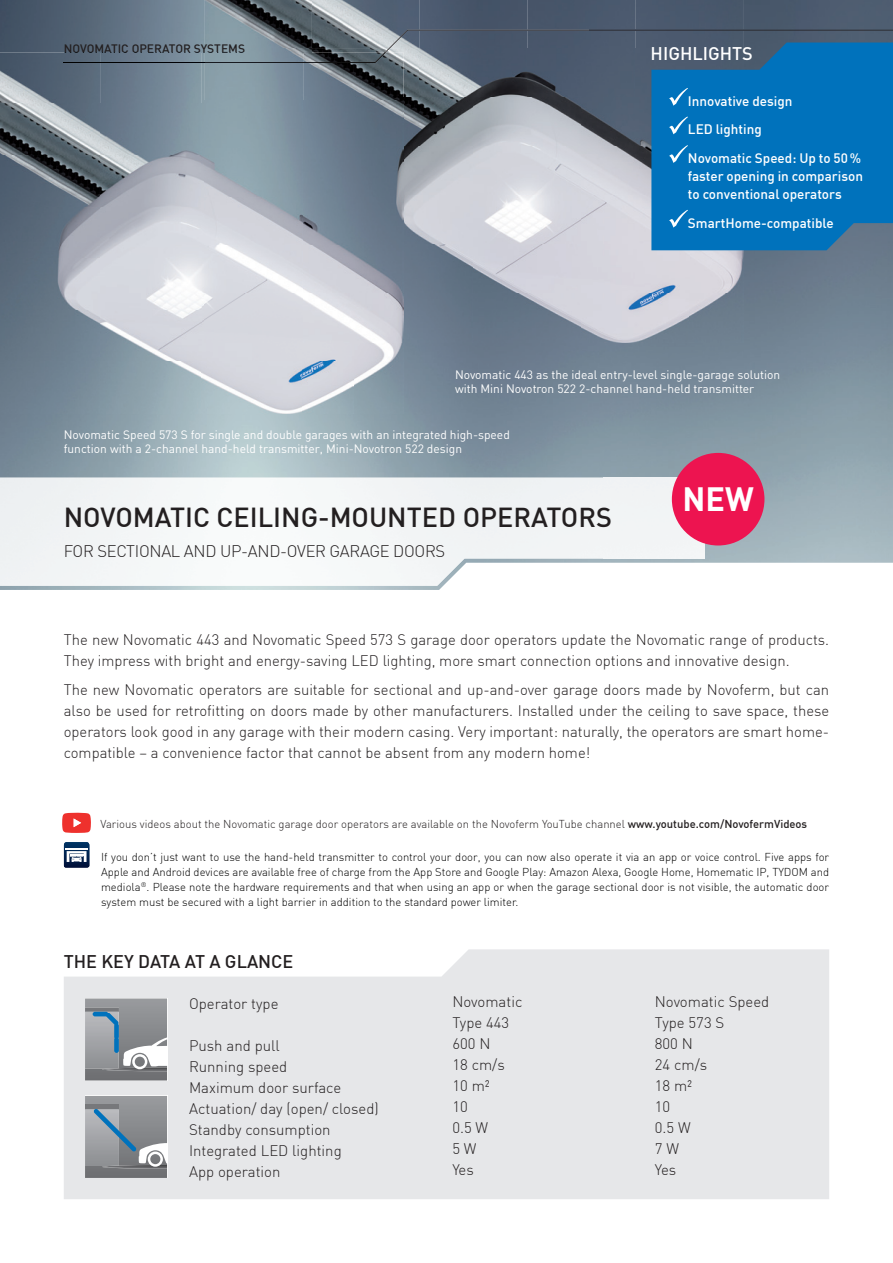
<style>
.page{position:relative;width:893px;height:1263px;background:#fff}
.page>*{position:absolute;margin:0;border:0;box-sizing:border-box;transform-origin:0 0}
.t1{font:700 33px "DIN";color:#fff}
.t2{font:500 27px "DIN";color:#231f20}
.t3{font:500 18px "DIN";color:#231f20}
.t4{font:500 18px "DIN";color:#fff}
.t5{font:300 16.5px "DIN";letter-spacing:-.02em;color:#231f20}
.t6{font:300 15px/21px "DIN";color:#231f20}
.t7{font:500 13.5px/28.7px "DIN";color:#fff}
.t8{font:12px/14.4px "DIN";color:#fff}
.t9{font:500 12px "DIN";color:#231f20}
.t10{font:300 11.25px/15px "DIN";color:#000;text-align:justify}
.t11{font:300 11.25px "DIN";color:#231f20}
.s1{font-weight:500}
</style>
<div class="page">
<img style="left:0;top:0;width:893px;height:590px">
<img style="left:204px;top:0;width:539px;height:30px">
<img style="left:403px;top:63px;width:248px;height:35px">
<img style="left:403px;top:98px;width:340px;height:244px">
<div style="left:0;top:478px;width:604px;height:108px;background:#f3f5f6"></div>
<div style="left:604px;top:478px;width:101px;height:80px;background:#f2f4f5"></div>
<img style="left:64px;top:842px;width:25px;height:25px">
<svg style="left:67px;top:851px;width:20px;height:11px"></svg>
<hr style="left:66px;top:848px;width:22px;height:2px;background:#fff">
<svg style="left:62px;top:813px;width:29px;height:20px"></svg>
<svg style="left:64px;top:30px;width:829px;height:33px"></svg>
<img style="left:0;top:52px;width:202px;height:310px">
<img style="left:202px;top:53px;width:2px;height:206px">
<img style="left:202px;top:259px;width:50px;height:103px">
<div style="left:252px;top:342px;width:101px;height:20px;background:#d7d8df"></div>
<img style="left:353px;top:342px;width:50px;height:72px">
<img style="left:0;top:362px;width:353px;height:52px">
<img style="left:204px;top:52px;width:199px;height:290px">
<img style="left:65px;top:52px;width:139px;height:1px">
<img style="left:64px;top:62px;width:140px;height:1px">
<img style="left:204px;top:52px;width:182px;height:11px">
<div style="left:64px;top:949px;width:765px;height:250px;background:#e6e7e9"></div>
<svg style="left:85px;top:1096px;width:82px;height:82px"></svg>
<svg style="left:85px;top:998px;width:82px;height:82px"></svg>
<div style="left:114px;top:1023px;width:5px;height:16px;background:#0072bc;border-radius:2px"></div>
<div style="left:114px;top:1037px;width:5px;height:16px;background:#0072bc;border-radius:2px"></div>
<hr style="left:93px;top:1012px;width:15px;height:4px;background:#0072bc;border-radius:2px">
<div style="left:672px;top:453px;width:92px;height:92px;background:#ed1450;border-radius:50%"></div>
<svg style="left:651px;top:43px;width:242px;height:207px;fill:#0072bc"></svg>
<svg style="left:669px;top:88px;width:19px;height:18px"></svg>
<svg style="left:669px;top:116px;width:19px;height:18px"></svg>
<svg style="left:669px;top:145px;width:19px;height:18px"></svg>
<svg style="left:669px;top:210px;width:19px;height:18px"></svg>
<p class="t9" style="left:64px;top:41px;width:183px">NOVOMATIC OPERATOR SYSTEMS</p>
<p class="t4" style="left:651px;top:42px;width:104px">HIGHLIGHTS</p>
<p class="t7" style="left:688px;top:86px;width:175px">Innovative design<br>LED lighting<br>Novomatic Speed: Up to 50 %</p>
<p class="t7" style="left:688px;top:167px;width:177px;line-height:18px">faster opening in comparison to conventional operators</p>
<p class="t7" style="left:688px;top:208px;width:147px">SmartHome-compatible</p>
<p class="t8" style="left:455px;top:367px;width:327px">Novomatic 443 as the ideal entry-level single-garage solution with Mini Novotron 522 2-channel hand-held transmitter</p>
<p class="t8" style="left:64px;top:427px;width:448px">Novomatic Speed 573 S for single and double garages with an integrated high-speed function with a 2-channel hand-held transmitter, Mini-Novotron 522 design</p>
<h2 class="t2" style="left:64px;top:499px;width:550px">NOVOMATIC CEILING-MOUNTED OPERATORS</h2>
<p class="t5" style="left:64px;top:540px;width:383px">FOR SECTIONAL AND UP-AND-OVER GARAGE DOORS</p>
<h1 class="t1" style="left:682px;top:477px;width:73px">NEW</h1>
<p class="t6" style="left:64px;top:629px;width:767px">The new Novomatic 443 and Novomatic Speed 573 S garage door operators update the Novomatic range of products.<br>They impress with bright and energy-saving LED lighting, more smart connection options and innovative design.</p>
<p class="t6" style="left:64px;top:679px;width:767px;text-align:justify">The new Novomatic operators are suitable for sectional and up-and-over garage doors made by Novoferm, but can also be used for retrofitting on doors made by other manufacturers. Installed under the ceiling to save space, these operators look good in any garage with their modern casing. Very important: naturally, the operators are smart home&shy;compatible – a convenience factor that cannot be absent from any modern home!</p>
<p class="t11" style="left:101px;top:817px;width:708px">Various videos about the Novomatic garage door operators are available on the Novoferm YouTube channel <span class="s1">www.youtube.com/NovofermVideos</span></p>
<p class="t10" style="left:101px;top:849px;width:730px">If you don’t just want to use the hand-held transmitter to control your door, you can now also operate it via an app or voice control. Five apps for Apple and Android devices are available free of charge from the App Store and Google Play: Amazon Alexa, Google Home, Homematic IP, TYDOM and mediola<sup>®</sup>. Please note the hardware requirements and that when using an app or when the garage sectional door is not visible, the automatic door system must be secured with a light barrier in addition to the standard power limiter.</p>
<p class="t3" style="left:64px;top:950px;width:231px">THE KEY DATA AT A GLANCE</p>
<p class="t6" style="left:189px;top:993px;width:91px">Operator type</p>
<p class="t6" style="left:189px;top:1035px;width:191px">Push and pull<br>Running speed<br>Maximum door surface<br>Actuation/ day (open/ closed)<br>Standby consumption<br>Integrated LED lighting<br>App operation</p>
<p class="t6" style="left:452px;top:990px;width:71px">Novomatic<br>Type 443<br>600 N<br>18 cm/s<br>10 m²<br>10<br>0.5 W<br>5 W<br>Yes</p>
<p class="t6" style="left:655px;top:990px;width:116px">Novomatic Speed<br>Type 573 S<br>800 N<br>24 cm/s<br>18 m²<br>10<br>0.5 W<br>7 W<br>Yes</p>
</div>
